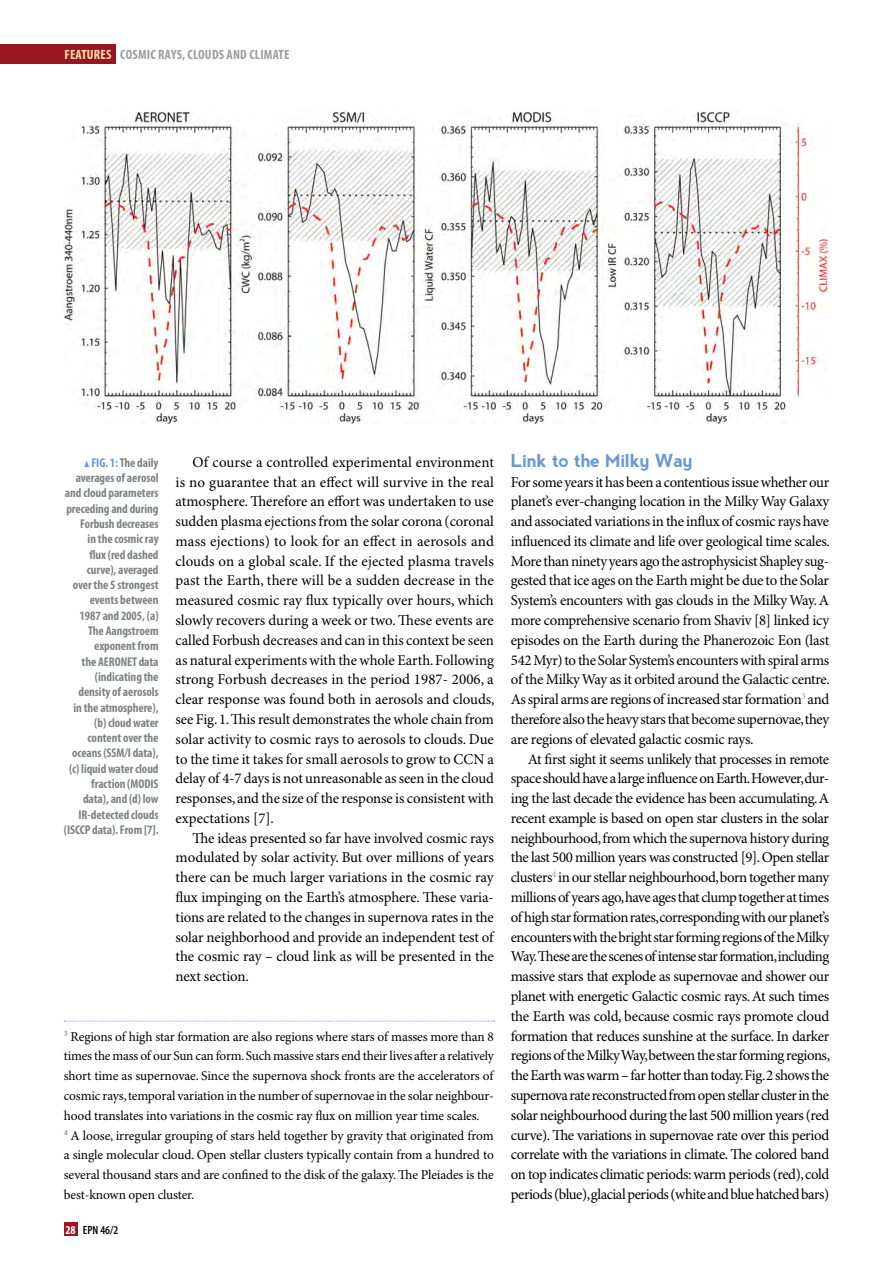
<style>
.page{position:relative;width:893px;height:1263px;background:#fff}
.page>*{position:absolute;margin:0;border:0;box-sizing:border-box;transform-origin:0 0}
.t1{font:700 18px "nevis";letter-spacing:-.015em;color:#6a98d0}
.t2{font:15px/19.8px "Minion Pro";letter-spacing:-.015em;color:#000;text-align:justify}
.t3{font:13.5px/19.8px "Minion Pro";letter-spacing:-.01em;color:#000}
.t4{font:700 condensed 13.5px "Myriad Pro";color:#9d9d9c}
.t5{font:700 condensed 13.5px "Myriad Pro";letter-spacing:.02em;color:#fedea9}
.t6{font:700 condensed 12.75px/15.3px "Myriad Pro";letter-spacing:-.005em;color:#7d8386;text-align:right}
.t7{font:600 condensed 12px "Myriad Pro";color:#000}
.t8{font:700 condensed 12px "Myriad Pro";color:#fff}
.s1{color:#9d9d9c}
.s2{font-family:"Mathematical Pi Six";font-weight:400;font-stretch:normal;font-size:8.7px;color:#6a98d0}
.s3{color:#6a98d0}
</style>
<div class="page">
<div style="left:0;top:45px;width:116px;height:19px;background:#991620"></div>
<div style="left:64px;top:1222px;width:13px;height:14px;background:#991620"></div>
<img style="left:64px;top:111px;width:765px;height:313px">
<svg style="left:64px;top:1021px;width:430px;height:1px"></svg>
<p class="t5" style="left:64px;top:47px;width:69px">FEATURES <span class="s1">Cosmic</span></p>
<p class="t4" style="left:158px;top:47px;width:7px">rays</p>
<p class="t4" style="left:182px;top:47px;width:13px">,clouds</p>
<p class="t4" style="left:227px;top:47px;width:30px">and climate</p>
<p class="t6" style="left:64px;top:455px;width:96px"><span class="s2">m</span> <span class="s3">FIG. 1:</span> The daily averages of aerosol and cloud parameters preceding and during<br>Forbush decreases<br>in the cosmic ray<br>flux (red dashed curve), averaged<br>over the 5 strongest events between<br>1987 and 2005, (a)<br>The Aangstroem exponent from<br>the AERONET data (indicating the density of aerosols<br>in the atmosphere), (b) cloud water content over the oceans (SSM/I data), (c) liquid water cloud fraction (MODIS data), and (d) low<br>IR-detected clouds (ISCCP data). From [7].</p>
<p class="t2" style="left:176px;top:453px;width:321px;text-indent:17px">Of course a controlled experimental environment is no guarantee that an effect will survive in the real atmosphere. Therefore an effort was undertaken to use sudden plasma ejections from the solar corona (coronal mass ejections) to look for an effect in aerosols and clouds on a global scale. If the ejected plasma travels past the Earth, there will be a sudden decrease in the measured cosmic ray flux typically over hours, which slowly recovers during a week or two. These events are called Forbush decreases and can in this context be seen as natural experiments with the whole Earth. Following strong Forbush decreases in the period 1987- 2006, a clear response was found both in aerosols and clouds, see Fig. 1. This result demonstrates the whole chain from solar activity to cosmic rays to aerosols to clouds. Due to the time it takes for small aerosols to grow to CCN a delay of 4-7 days is not unreasonable as seen in the cloud responses, and the size of the response is consistent with expectations [7].</p>
<p class="t2" style="left:176px;top:829px;width:320px;text-indent:17px">The ideas presented so far have involved cosmic rays modulated by solar activity. But over millions of years there can be much larger variations in the cosmic ray flux impinging on the Earth’s atmosphere. These varia&shy;tions are related to the changes in supernova rates in the solar neighborhood and provide an independent test of the cosmic ray – cloud link as will be presented in the next section.</p>
<p class="t3" style="left:64px;top:1027px;width:432px"><sup>3</sup> Regions of high star formation are also regions where stars of masses more than 8 times the mass of our Sun can form. Such massive stars end their lives after a relatively short time as supernovae. Since the supernova shock fronts are the accelerators of cosmic rays, temporal variation in the number of supernovae in the solar neighbour&shy;hood translates into variations in the cosmic ray flux on million year time scales.<br><sup>4</sup> A loose, irregular grouping of stars held together by gravity that originated from a single molecular cloud. Open stellar clusters typically contain from a hundred to several thousand stars and are confined to the disk of the galaxy. The Pleiades is the best-known open cluster.</p>
<p class="t8" style="left:65px;top:1223px;width:12px">28</p>
<p class="t7" style="left:83px;top:1223px;width:37px">EPN 46/2</p>
<p class="t1" style="left:511px;top:450px;width:183px">Link to the Milky Way</p>
<p class="t2" style="left:511px;top:472px;width:321px">For some years it has been a contentious issue whether our planet’s ever-changing location in the Milky Way Galaxy and associated variations in the influx of cosmic rays have influenced its climate and life over geological time scales.<br>More than ninety years ago the astrophysicist Shapley sug&shy;gested that ice ages on the Earth might be due to the Solar System’s encounters with gas clouds in the Milky Way. A more comprehensive scenario from Shaviv [8] linked icy episodes on the Earth during the Phanerozoic Eon (last 542 Myr) to the Solar System’s encounters with spiral arms of the Milky Way as it orbited around the Galactic centre.<br>As spiral arms are regions of increased star formation<sup>3</sup> and therefore also the heavy stars that become supernovae, they are regions of elevated galactic cosmic rays.</p>
<p class="t2" style="left:511px;top:749px;width:321px;text-indent:17px">At first sight it seems unlikely that processes in remote space should have a large influence on Earth.However,dur&shy;ing the last decade the evidence has been accumulating. A recent example is based on open star clusters in the solar neighbourhood, from which the supernova history during the last 500 million years was constructed [9]. Open stellar clusters<sup>4</sup> in our stellar neighbourhood, born together many millions of years ago,have ages that clump together at times of high star formation rates,corresponding with our planet’s encounters with the bright star forming regions of the Milky Way.These are the scenes of intense star formation,including massive stars that explode as supernovae and shower our planet with energetic Galactic cosmic rays. At such times the Earth was cold, because cosmic rays promote cloud formation that reduces sunshine at the surface. In darker regions of the Milky Way,between the star forming regions, the Earth was warm – far hotter than today.Fig.2 shows the supernova rate reconstructed from open stellar cluster in the solar neighbourhood during the last 500 million years (red curve). The variations in supernovae rate over this period correlate with the variations in climate. The colored band on top indicates climatic periods: warm periods (red), cold periods (blue),glacial periods (white and blue hatched bars)</p>
</div>
